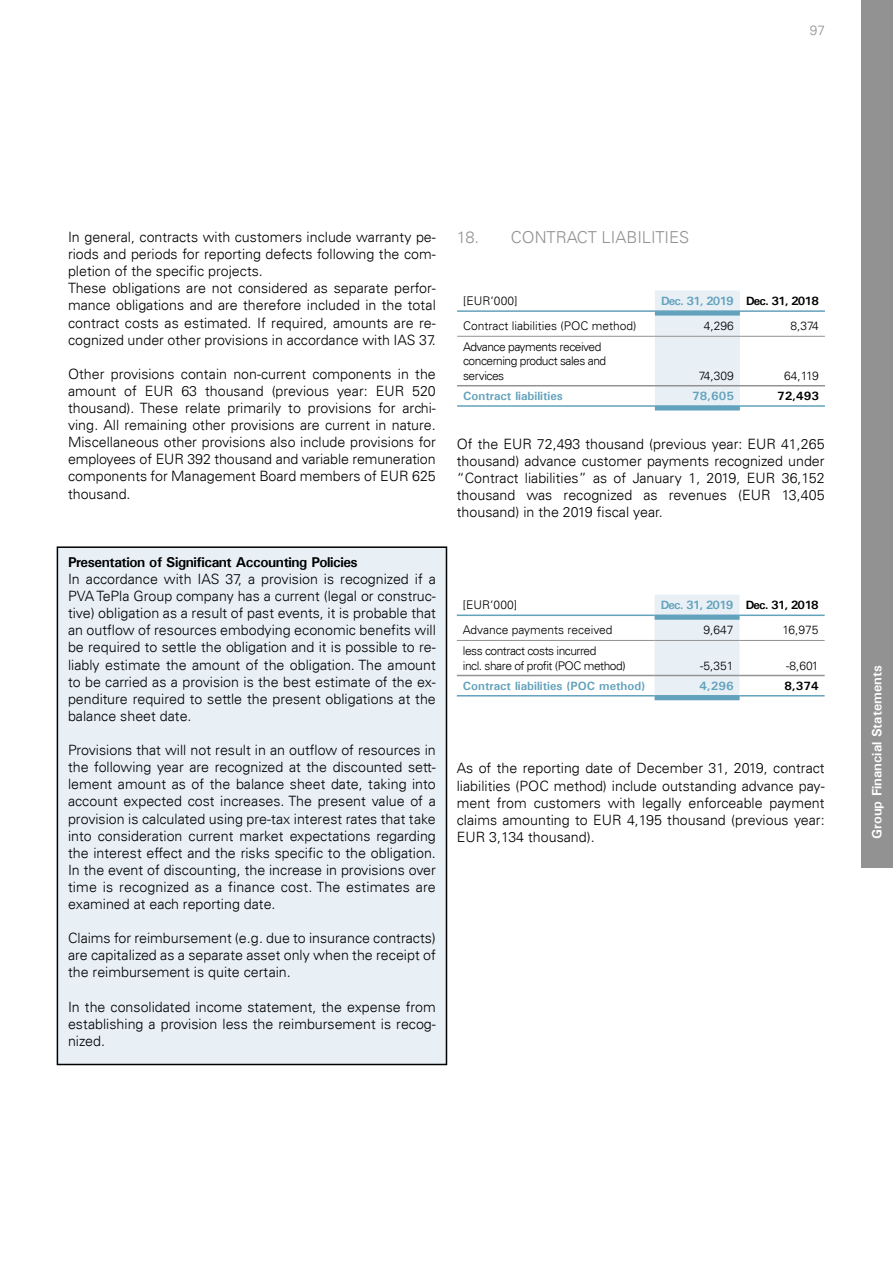
<style>
.page{position:relative;width:893px;height:1263px;background:#fff}
.page>*{position:absolute;margin:0;border:0;box-sizing:border-box;transform-origin:0 0}
.t1{font:300 16.5px "Univers LT";color:#929292}
.t2{font:300 14.25px/17.1px "Univers LT";color:#000;text-align:justify}
.t3{font:700 14.25px "Univers ATT";letter-spacing:-.03em;color:#000}
.t4{font:700 13.5px "Univers ATT";color:#fff}
.t5{font:300 13.5px "Univers LT";color:#929292}
.t6{font:300 12px/14.4px "Univers LT";letter-spacing:-.04em;color:#000}
.t7{font:700 12px "Univers ATT";color:#63a2bc}
.t8{font:300 12px "Univers LT";color:#000}
.t9{font:700 12px "Univers ATT";letter-spacing:-.07em;color:#63a2bc}
.t10{font:700 12px "Univers ATT";color:#000}
.s1{color:#000}
</style>
<div class="page">
<div style="left:861px;top:0;width:32px;height:867px;background:#929292"></div>
<div style="left:57px;top:547px;width:389px;height:517px;background:#e8f0f6"></div>
<div style="left:57px;top:546px;width:390px;height:519px;border:2px solid #000"></div>
<svg style="left:655px;top:290px;width:85px;height:120px;background:#dfeaf2"></svg>
<hr style="left:457px;top:336px;width:198px;height:1px;background:#929292">
<hr style="left:655px;top:336px;width:85px;height:1px;background:#929292">
<hr style="left:740px;top:336px;width:85px;height:1px;background:#929292">
<hr style="left:457px;top:385px;width:198px;height:1px;background:#929292">
<hr style="left:655px;top:385px;width:85px;height:1px;background:#929292">
<hr style="left:740px;top:385px;width:85px;height:1px;background:#929292">
<hr style="left:655px;top:310px;width:85px;height:2px;background:#63a2bc">
<hr style="left:740px;top:310px;width:85px;height:2px;background:#63a2bc">
<hr style="left:457px;top:310px;width:198px;height:2px;background:#63a2bc">
<hr style="left:457px;top:405px;width:198px;height:2px;background:#63a2bc">
<hr style="left:655px;top:405px;width:85px;height:2px;background:#63a2bc">
<hr style="left:740px;top:405px;width:85px;height:2px;background:#63a2bc">
<svg style="left:654px;top:595px;width:86px;height:105px;background:#dde9f1"></svg>
<hr style="left:457px;top:640px;width:197px;height:1px;background:#929292">
<hr style="left:654px;top:640px;width:86px;height:1px;background:#929292">
<hr style="left:740px;top:640px;width:85px;height:1px;background:#929292">
<hr style="left:457px;top:675px;width:197px;height:1px;background:#929292">
<hr style="left:654px;top:675px;width:86px;height:1px;background:#929292">
<hr style="left:740px;top:675px;width:85px;height:1px;background:#929292">
<hr style="left:654px;top:614px;width:86px;height:2px;background:#63a2bc">
<hr style="left:740px;top:614px;width:85px;height:2px;background:#63a2bc">
<hr style="left:457px;top:614px;width:197px;height:2px;background:#63a2bc">
<hr style="left:457px;top:695px;width:197px;height:1px;background:#63a2bc">
<hr style="left:654px;top:695px;width:86px;height:1px;background:#63a2bc">
<hr style="left:740px;top:695px;width:85px;height:1px;background:#63a2bc">
<p class="t5" style="left:810px;top:22px;width:17px">97</p>
<p class="t2" style="left:68px;top:228px;width:369px;text-align:left">In general, contracts with customers include warranty pe&shy;riods and periods for reporting defects following the com&shy;pletion of the specific projects.<br>These obligations are not considered as separate perfor&shy;mance obligations and are therefore included in the total contract costs as estimated. If required, amounts are re&shy;cognized under other provisions in accordance with IAS 37.</p>
<p class="t2" style="left:68px;top:365px;width:369px">Other provisions contain non-current components in the amount of EUR 63 thousand (previous year: EUR 520 thousand). These relate primarily to provisions for archi&shy;ving. All remaining other provisions are current in nature.<br>Miscellaneous other provisions also include provisions for employees of EUR 392 thousand and variable remuneration components for Management Board members of EUR 625 thousand.</p>
<p class="t3" style="left:68px;top:553px;width:291px">Presentation of Significant Accounting Policies</p>
<p class="t2" style="left:68px;top:570px;width:369px">In accordance with IAS 37, a provision is recognized if a PVA TePla Group company has a current (legal or construc&shy;tive) obligation as a result of past events, it is probable that an outflow of resources embodying economic benefits will be required to settle the obligation and it is possible to re&shy;liably estimate the amount of the obligation. The amount to be carried as a provision is the best estimate of the ex&shy;penditure required to settle the present obligations at the balance sheet date.</p>
<p class="t2" style="left:68px;top:741px;width:369px">Provisions that will not result in an outflow of resources in the following year are recognized at the discounted sett&shy;lement amount as of the balance sheet date, taking into account expected cost increases. The present value of a provision is calculated using pre-tax interest rates that take into consideration current market expectations regarding the interest effect and the risks specific to the obligation.<br>In the event of discounting, the increase in provisions over time is recognized as a finance cost. The estimates are examined at each reporting date.</p>
<p class="t2" style="left:68px;top:930px;width:369px">Claims for reimbursement (e.g. due to insurance contracts) are capitalized as a separate asset only when the receipt of the reimbursement is quite certain.</p>
<p class="t2" style="left:68px;top:998px;width:369px">In the consolidated income statement, the expense from establishing a provision less the reimbursement is recog&shy;nized.</p>
<p class="t1" style="left:457px;top:227px;width:234px">18. CONTRACT LIABILITIES</p>
<p class="t6" style="left:463px;top:294px;width:56px">[EUR‘000]</p>
<p class="t9" style="left:661px;top:293px;width:159px">Dec. 31, 2019 <span class="s1">Dec. 31, 2018</span></p>
<p class="t8" style="left:463px;top:319px;width:175px">Contract liabilities (POC method)</p>
<p class="t6" style="left:704px;top:319px;width:32px">4,296</p>
<p class="t6" style="left:790px;top:319px;width:30px">8,374</p>
<p class="t6" style="left:463px;top:339px;width:145px">Advance payments received concerning product sales and services</p>
<p class="t6" style="left:699px;top:368px;width:37px">74,309</p>
<p class="t6" style="left:784px;top:368px;width:36px">64,119</p>
<p class="t7" style="left:463px;top:389px;width:101px">Contract liabilities</p>
<p class="t7" style="left:692px;top:389px;width:43px">78,605</p>
<p class="t10" style="left:777px;top:389px;width:43px">72,493</p>
<p class="t2" style="left:457px;top:435px;width:369px">Of the EUR 72,493 thousand (previous year: EUR 41,265 thousand) advance customer payments recognized under “Contract liabilities” as of January 1, 2019, EUR 36,152 thousand was recognized as revenues (EUR 13,405 thousand) in the 2019 fiscal year.</p>
<p class="t6" style="left:463px;top:598px;width:56px">[EUR‘000]</p>
<p class="t9" style="left:661px;top:597px;width:159px">Dec. 31, 2019 <span class="s1">Dec. 31, 2018</span></p>
<p class="t8" style="left:463px;top:623px;width:151px">Advance payments received</p>
<p class="t6" style="left:704px;top:623px;width:32px">9,647</p>
<p class="t6" style="left:782px;top:623px;width:38px">16,975</p>
<p class="t6" style="left:463px;top:644px;width:164px">less contract costs incurred<br>incl. share of profit (POC method)</p>
<p class="t6" style="left:700px;top:658px;width:35px">-5,351</p>
<p class="t6" style="left:786px;top:658px;width:34px">-8,601</p>
<p class="t7" style="left:463px;top:678px;width:184px">Contract liabilities (POC method)</p>
<p class="t7" style="left:699px;top:678px;width:36px">4,296</p>
<p class="t10" style="left:784px;top:678px;width:36px">8,374</p>
<p class="t2" style="left:457px;top:760px;width:369px">As of the reporting date of December 31, 2019, contract liabilities (POC method) include outstanding advance pay&shy;ment from customers with legally enforceable payment claims amounting to EUR 4,195 thousand (previous year:<br>EUR 3,134 thousand).</p>
<p class="t4" style="left:869px;top:839px;width:175px;rotate:-90deg">Group Financial Statements</p>
</div>
